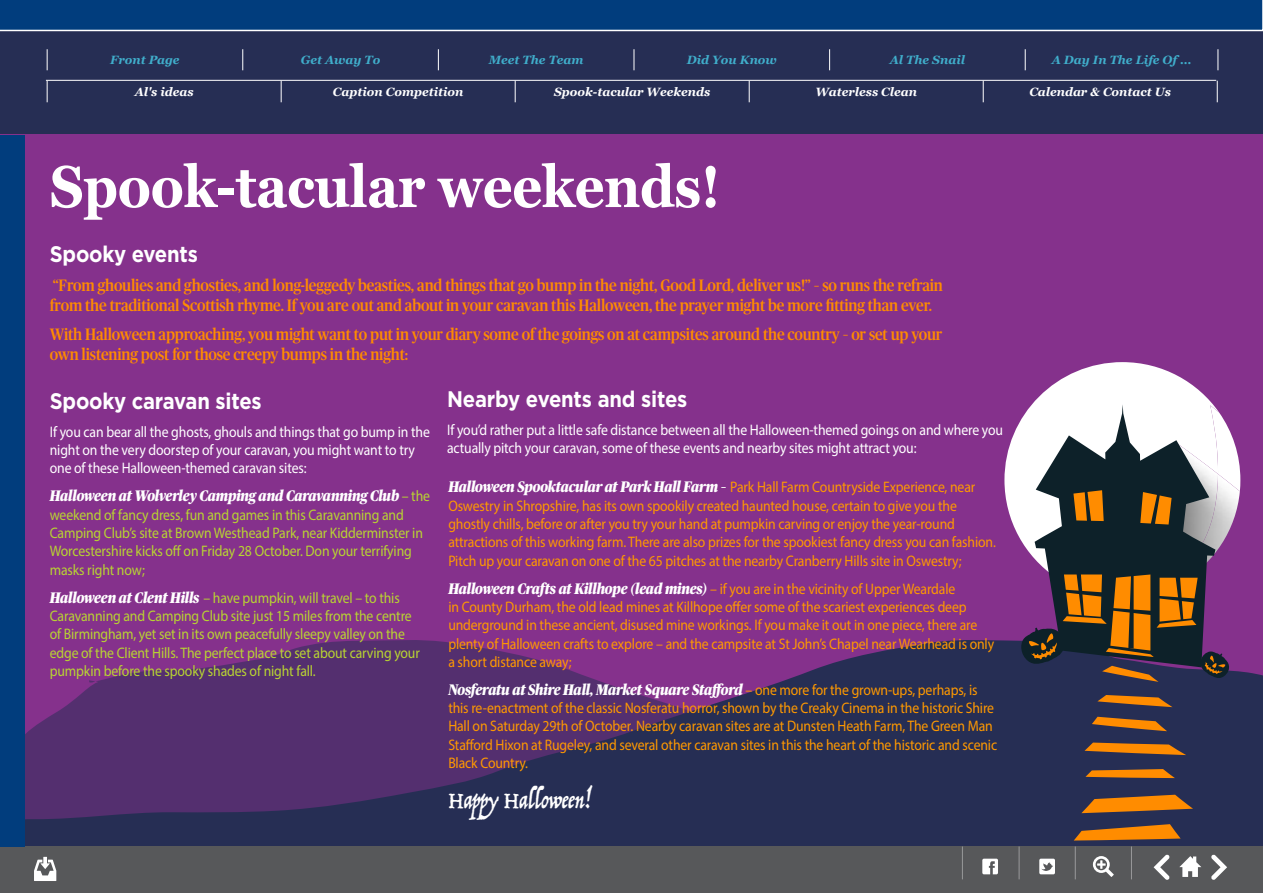
<style>
.page{position:relative;width:1263px;height:893px;background:#fff}
.page>*{position:absolute;margin:0;border:0;box-sizing:border-box;transform-origin:0 0}
.t1{font:700 58.5px "Georgia";letter-spacing:-.01em;color:#fff;scale:.9 1}
.t2{font:25.5px "Trattatello";letter-spacing:-.01em;color:#fff;scale:.9 1}
.t3{font:700 22.5px "Gotham";letter-spacing:-.01em;color:#fff;scale:.9 1}
.t4{font:500 16.5px/19.8px "Publico Headline";letter-spacing:-.01em;color:#ff8c00;scale:.9 1}
.t5{font:15.3px/18.3px "Myriad Pro";letter-spacing:-.01em;color:#f90;scale:.9 1}
.t6{font:15.3px/18.3px "Myriad Pro";letter-spacing:-.01em;color:#b8d432;scale:.9 1}
.t7{font:15.3px/18.3px "Myriad Pro";letter-spacing:-.01em;color:#fff;scale:.9 1}
.t8{font:italic 700 12px "Georgia";color:#fff}
.t9{font:italic 700 12px "Georgia";color:#40aecb}
.s1{font-family:"Publico Headline";font-weight:900;font-style:italic;color:#fff}
</style>
<div class="page">
<div style="left:0;top:135px;width:1263px;height:758px;background:#85318c"></div>
<svg style="left:24px;top:638px;width:1239px;height:208px;background:#402e63"></svg>
<svg style="left:1004px;top:362px;width:209px;height:177px;fill:#fff"></svg>
<img style="left:1230px;top:432px;width:10px;height:42px">
<img style="left:1232px;top:772px;width:20px;height:2px">
<img style="left:1230px;top:474px;width:10px;height:54px">
<img style="left:1221px;top:742px;width:24px;height:2px">
<svg style="left:1240px;top:772px;width:23px;height:1px"></svg>
<svg style="left:772px;top:738px;width:14px;height:3px"></svg>
<svg style="left:1097px;top:695px;width:75px;height:12px"></svg>
<svg style="left:1092px;top:717px;width:75px;height:14px"></svg>
<svg style="left:1084px;top:743px;width:102px;height:12px"></svg>
<svg style="left:1085px;top:769px;width:90px;height:9px"></svg>
<svg style="left:1081px;top:795px;width:112px;height:18px;background:#b86d1b"></svg>
<svg style="left:1074px;top:824px;width:106px;height:16px;background:#bc6f19"></svg>
<svg style="left:1020px;top:404px;width:210px;height:278px;background:#756966"></svg>
<div style="left:0;top:0;width:1263px;height:133px;background:#262e54"></div>
<div style="left:0;top:0;width:1263px;height:31px;background:#013d7d"></div>
<div style="left:0;top:846px;width:1263px;height:47px;background:#57585a"></div>
<hr style="left:1075px;top:846px;width:1px;height:33px;background:#fff">
<hr style="left:1019px;top:846px;width:1px;height:33px;background:#fff">
<hr style="left:962px;top:846px;width:1px;height:33px;background:#fff">
<hr style="left:1131px;top:846px;width:1px;height:33px;background:#fff">
<svg style="left:1039px;top:859px;width:16px;height:15px"></svg>
<svg style="left:982px;top:859px;width:16px;height:15px"></svg>
<svg style="left:1093px;top:856px;width:21px;height:21px"></svg>
<svg style="left:1153px;top:854px;width:17px;height:26px"></svg>
<svg style="left:1211px;top:854px;width:16px;height:26px"></svg>
<svg style="left:1179px;top:856px;width:22px;height:21px"></svg>
<svg style="left:34px;top:857px;width:22px;height:24px"></svg>
<div style="left:0;top:135px;width:24px;height:711px;background:#013d7d"></div>
<hr style="left:46px;top:80px;width:1170px;height:1px;background:#fff">
<svg style="left:47px;top:49px;width:1px;height:21px"></svg>
<svg style="left:242px;top:49px;width:1px;height:21px"></svg>
<svg style="left:438px;top:49px;width:1px;height:21px"></svg>
<svg style="left:634px;top:49px;width:1px;height:21px"></svg>
<svg style="left:829px;top:49px;width:1px;height:21px"></svg>
<svg style="left:1025px;top:49px;width:1px;height:21px"></svg>
<svg style="left:1217px;top:49px;width:1px;height:21px"></svg>
<svg style="left:47px;top:81px;width:1px;height:21px"></svg>
<svg style="left:281px;top:81px;width:1px;height:21px"></svg>
<svg style="left:515px;top:81px;width:1px;height:21px"></svg>
<svg style="left:749px;top:81px;width:1px;height:21px"></svg>
<svg style="left:983px;top:81px;width:1px;height:21px"></svg>
<svg style="left:1217px;top:81px;width:1px;height:21px"></svg>
<p class="t9" style="left:110px;top:51px;width:71px">Front Page</p>
<p class="t9" style="left:301px;top:51px;width:81px">Get Away To</p>
<p class="t9" style="left:489px;top:51px;width:96px">Meet The Team</p>
<p class="t9" style="left:687px;top:51px;width:92px">Did You Know</p>
<p class="t9" style="left:890px;top:51px;width:77px">Al The Snail</p>
<p class="t9" style="left:1052px;top:51px;width:141px">A Day In The Life Of …</p>
<p class="t8" style="left:135px;top:83px;width:60px">Al's ideas</p>
<p class="t8" style="left:333px;top:83px;width:132px">Caption Competition</p>
<p class="t8" style="left:554px;top:83px;width:158px">Spook-tacular Weekends</p>
<p class="t8" style="left:815px;top:83px;width:103px">Waterless Clean</p>
<p class="t8" style="left:1029px;top:83px;width:143px">Calendar &amp; Contact Us</p>
<p class="t1" style="left:50px;top:143px;width:747px">Spook-tacular weekends!</p>
<p class="t3" style="left:50px;top:239px;width:166px">Spooky events</p>
<p class="t4" style="left:50px;top:275px;width:994px">“From ghoulies and ghosties, and long-leggedy beasties, and things that go bump in the night, Good Lord, deliver us!” – so runs the refrain from the traditional Scottish rhyme. If you are out and about in your caravan this Halloween, the prayer might be more fitting than ever.</p>
<p class="t4" style="left:50px;top:324px;width:993px">With Halloween approaching, you might want to put in your diary some of the goings on at campsites around the country – or set up your own listening post for those creepy bumps in the night:</p>
<p class="t3" style="left:447px;top:384px;width:268px">Nearby events and sites</p>
<p class="t7" style="left:447px;top:420px;width:619px">If you’d rather put a little safe distance between all the Halloween-themed goings on and where you actually pitch your caravan, some of these events and nearby sites might attract you:</p>
<p class="t5" style="left:448px;top:478px;width:610px"><span class="s1">Halloween Spooktacular at Park Hall Farm –</span> Park Hall Farm Countryside Experience, near Oswestry in Shropshire, has its own spookily created haunted house, certain to give you the ghostly chills, before or after you try your hand at pumpkin carving or enjoy the year-round attractions of this working farm. There are also prizes for the spookiest fancy dress you can fashion.<br>Pitch up your caravan on one of the 65 pitches at the nearby Cranberry Hills site in Oswestry;</p>
<p class="t5" style="left:448px;top:579px;width:608px"><span class="s1">Halloween Crafts at Killhope (lead mines)</span> – if you are in the vicinity of Upper Weardale<br>in County Durham, the old lead mines at Killhope offer some of the scariest experiences deep underground in these ancient, disused mine workings. If you make it out in one piece, there are plenty of Halloween crafts to explore – and the campsite at St John’s Chapel near Wearhead is only a short distance away;</p>
<p class="t5" style="left:448px;top:680px;width:611px"><span class="s1">Nosferatu at Shire Hall, Market Square Stafford</span> – one more for the grown-ups, perhaps, is this re-enactment of the classic Nosferatu horror, shown by the Creaky Cinema in the historic Shire Hall on Saturday 29th of October. Nearby caravan sites are at Dunsten Heath Farm, The Green Man Stafford Hixon at Rugeley, and several other caravan sites in this the heart of the historic and scenic Black Country.</p>
<p class="t2" style="left:448px;top:785px;width:160px">Happy Halloween!</p>
<p class="t3" style="left:50px;top:386px;width:237px">Spooky caravan sites</p>
<p class="t7" style="left:50px;top:422px;width:424px">If you can bear all the ghosts, ghouls and things that go bump in the night on the very doorstep of your caravan, you might want to try one of these Halloween-themed caravan sites:</p>
<p class="t6" style="left:50px;top:487px;width:424px"><span class="s1">Halloween at Wolverley Camping and Caravanning Club</span> – the weekend of fancy dress, fun and games in this Caravanning and Camping Club’s site at Brown Westhead Park, near Kidderminster in Worcestershire kicks off on Friday 28 October. Don your terrifying masks right now;</p>
<p class="t6" style="left:50px;top:588px;width:413px"><span class="s1">Halloween at Clent Hills</span> – have pumpkin, will travel – to this Caravanning and Camping Club site just 15 miles from the centre of Birmingham, yet set in its own peacefully sleepy valley on the edge of the Client Hills. The perfect place to set about carving your pumpkin before the spooky shades of night fall.</p>
</div>
